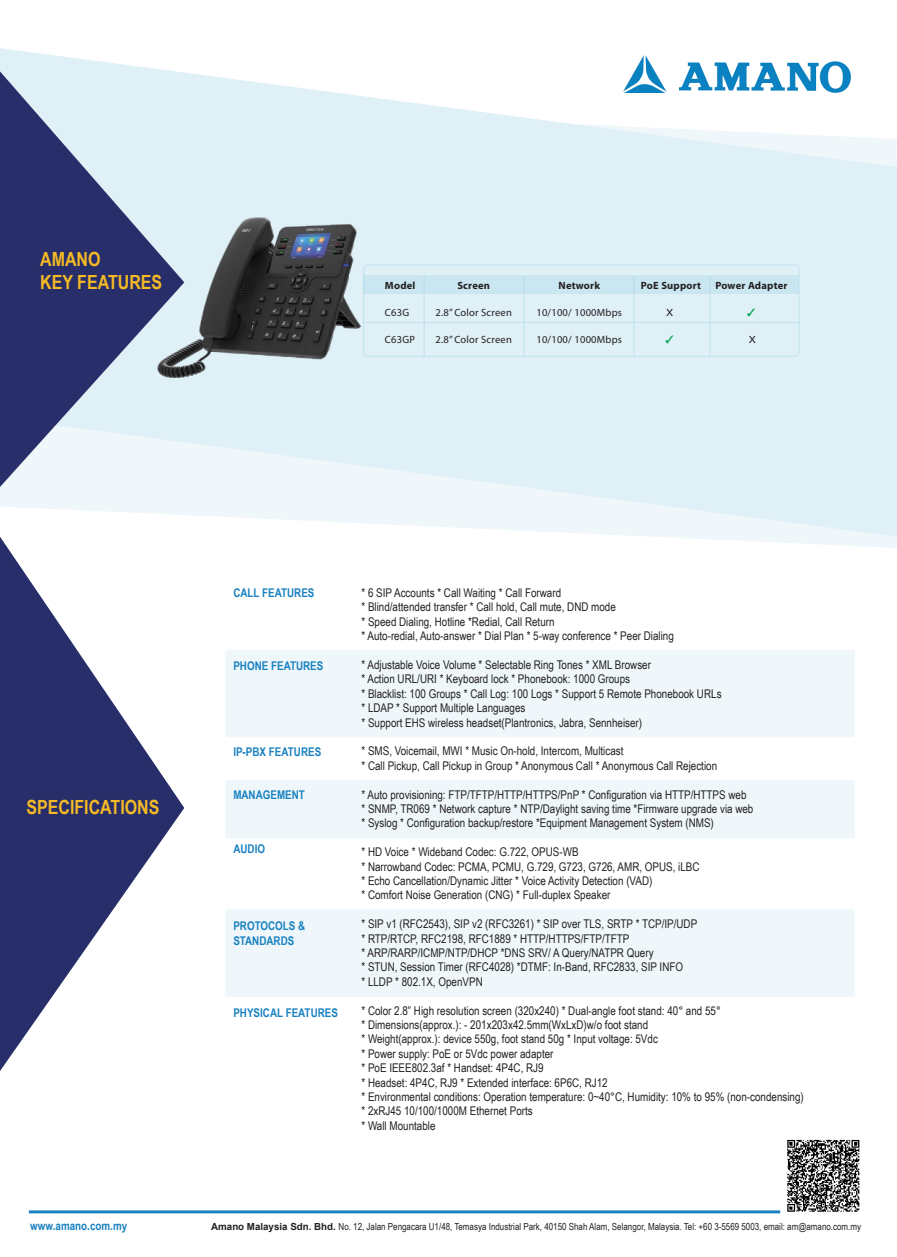
<style>
.page{position:relative;width:897px;height:1257px;background:#fff}
.page>*{position:absolute;margin:0;border:0;box-sizing:border-box;transform-origin:0 0}
.t1{font:700 19.5px/23.4px "Arial Narrow";color:#f6ba25}
.t2{font:12px/14.4px "Arial Narrow";color:#231f20}
.t3{font:700 12px/14.4px "Arial Narrow";color:#1981c0}
.t4{font:10.5px "Myriad";letter-spacing:.02em;color:#231f20}
.t5{font:700 10.5px "Myriad";letter-spacing:.02em;color:#231f20}
.t6{font:10.5px "Myriad";letter-spacing:.02em;color:#231f20;scale:1.2 1}
.t7{font:9.75px "Arial Narrow";color:#231f20}
.s1{font-family:"Arial";font-weight:700}
</style>
<div class="page">
<div style="left:225px;top:650px;width:629px;height:87px;background:#eff7fb;border-radius:2px"></div>
<div style="left:225px;top:909px;width:629px;height:88px;background:#eff7fb;border-radius:2px"></div>
<div style="left:225px;top:780px;width:629px;height:59px;background:#eff7fb;border-radius:2px"></div>
<svg style="left:184px;top:55px;width:712px;height:483px;fill:#dff0f7"></svg>
<svg style="left:0;top:509px;width:184px;height:562px"></svg>
<svg style="left:0;top:48px;width:184px;height:461px"></svg>
<hr style="left:29px;top:1210px;width:751px;height:3px;background:#1981c0">
<img style="left:787px;top:1139px;width:73px;height:73px">
<div style="left:363px;top:275px;width:435px;height:18px;background:#cae7f1"></div>
<hr style="left:423px;top:275px;width:2px;height:82px;background:#77c4db">
<hr style="left:523px;top:275px;width:2px;height:82px;background:#77c4db">
<hr style="left:633px;top:275px;width:1px;height:82px;background:#77c4db">
<hr style="left:709px;top:275px;width:1px;height:82px;background:#77c4db">
<hr style="left:362px;top:322px;width:437px;height:1px;background:#77c4db">
<div style="left:363px;top:264px;width:436px;height:93px;border:2px solid #77c4db;border-radius:4px"></div>
<img style="left:137px;top:204px;width:268px;height:174px">
<svg style="left:747px;top:308px;width:8px;height:8px"></svg>
<svg style="left:666px;top:335px;width:7px;height:8px"></svg>
<h1 class="t1" style="left:40px;top:246px;width:124px">AMANO<br>KEY FEATURES</h1>
<p class="t5" style="left:385px;top:280px;width:32px">Model</p>
<p class="t5" style="left:457px;top:280px;width:34px">Screen</p>
<p class="t5" style="left:558px;top:280px;width:43px">Network</p>
<p class="t5" style="left:640px;top:280px;width:62px">PoE Support</p>
<p class="t5" style="left:715px;top:280px;width:73px">Power Adapter</p>
<p class="t4" style="left:385px;top:307px;width:26px">C63G</p>
<p class="t4" style="left:435px;top:307px;width:78px">2.8” Color Screen</p>
<p class="t4" style="left:536px;top:307px;width:87px">10/100/ 1000Mbps</p>
<p class="t6" style="left:666px;top:307px;width:7px">X</p>
<p class="t4" style="left:385px;top:334px;width:32px">C63GP</p>
<p class="t4" style="left:435px;top:334px;width:78px">2.8” Color Screen</p>
<p class="t4" style="left:536px;top:334px;width:87px">10/100/ 1000Mbps</p>
<p class="t6" style="left:748px;top:334px;width:7px">X</p>
<h1 class="t1" style="left:26px;top:795px;width:134px">SPECIFICATIONS</h1>
<p class="t3" style="left:233px;top:585px;width:83px">CALL FEATURES</p>
<p class="t3" style="left:233px;top:658px;width:92px">PHONE FEATURES</p>
<p class="t3" style="left:233px;top:744px;width:89px">IP-PBX FEATURES</p>
<p class="t3" style="left:233px;top:787px;width:73px">MANAGEMENT</p>
<p class="t3" style="left:233px;top:841px;width:33px">AUDIO</p>
<p class="t3" style="left:233px;top:918px;width:73px">PROTOCOLS &amp;<br>STANDARDS</p>
<p class="t3" style="left:233px;top:1005px;width:106px">PHYSICAL FEATURES</p>
<p class="t2" style="left:361px;top:585px;width:314px">* 6 SIP Accounts * Call Waiting * Call Forward<br>* Blind/attended transfer * Call hold, Call mute, DND mode<br>* Speed Dialing, Hotline *Redial, Call Return<br>* Auto-redial, Auto-answer * Dial Plan * 5-way conference * Peer Dialing</p>
<p class="t2" style="left:361px;top:657px;width:361px">* Adjustable Voice Volume * Selectable Ring Tones * XML Browser<br>* Action URL/URI * Keyboard lock * Phonebook: 1000 Groups<br>* Blacklist: 100 Groups * Call Log: 100 Logs * Support 5 Remote Phonebook URLs * LDAP * Support Multiple Languages<br>* Support EHS wireless headset(Plantronics, Jabra, Sennheiser)</p>
<p class="t2" style="left:361px;top:743px;width:357px">* SMS, Voicemail, MWI * Music On-hold, Intercom, Multicast<br>* Call Pickup, Call Pickup in Group * Anonymous Call * Anonymous Call Rejection</p>
<p class="t2" style="left:361px;top:787px;width:393px">* Auto provisioning: FTP/TFTP/HTTP/HTTPS/PnP * Configuration via HTTP/HTTPS web<br>* SNMP, TR069 * Network capture * NTP/Daylight saving time *Firmware upgrade via web * Syslog * Configuration backup/restore *Equipment Management System (NMS)</p>
<p class="t2" style="left:361px;top:844px;width:339px">* HD Voice * Wideband Codec: G.722, OPUS-WB<br>* Narrowband Codec: PCMA, PCMU, G.729, G723, G726, AMR, OPUS, iLBC * Echo Cancellation/Dynamic Jitter * Voice Activity Detection (VAD)<br>* Comfort Noise Generation (CNG) * Full-duplex Speaker</p>
<p class="t2" style="left:361px;top:916px;width:337px">* SIP v1 (RFC2543), SIP v2 (RFC3261) * SIP over TLS, SRTP * TCP/IP/UDP * RTP/RTCP, RFC2198, RFC1889 * HTTP/HTTPS/FTP/TFTP<br>* ARP/RARP/ICMP/NTP/DHCP *DNS SRV/ A Query/NATPR Query<br>* STUN, Session Timer (RFC4028) *DTMF: In-Band, RFC2833, SIP INFO<br>* LLDP * 802.1X, OpenVPN</p>
<p class="t2" style="left:361px;top:1003px;width:444px">* Color 2.8” High resolution screen (320x240) * Dual-angle foot stand: 40° and 55°<br>* Dimensions(approx.): - 201x203x42.5mm(WxLxD)w/o foot stand<br>* Weight(approx.): device 550g, foot stand 50g * Input voltage: 5Vdc<br>* Power supply: PoE or 5Vdc power adapter<br>* PoE IEEE802.3af * Handset: 4P4C, RJ9<br>* Headset: 4P4C, RJ9 * Extended interface: 6P6C, RJ12<br>* Environmental conditions: Operation temperature: 0~40°C, Humidity: 10% to 95% (non-condensing) * 2xRJ45 10/100/1000M Ethernet Ports<br>* Wall Mountable</p>
<p class="t3" style="left:30px;top:1218px;width:98px">www.amano.com.my</p>
<p class="t7" style="left:211px;top:1220px;width:651px"><span class="s1">Amano Malaysia Sdn. Bhd.</span> No. 12, Jalan Pengacara U1/48, Temasya Industrial Park, 40150 Shah Alam, Selangor, Malaysia. Tel: +60 3-5569 5003, email: am@amano.com.my</p>
</div>
